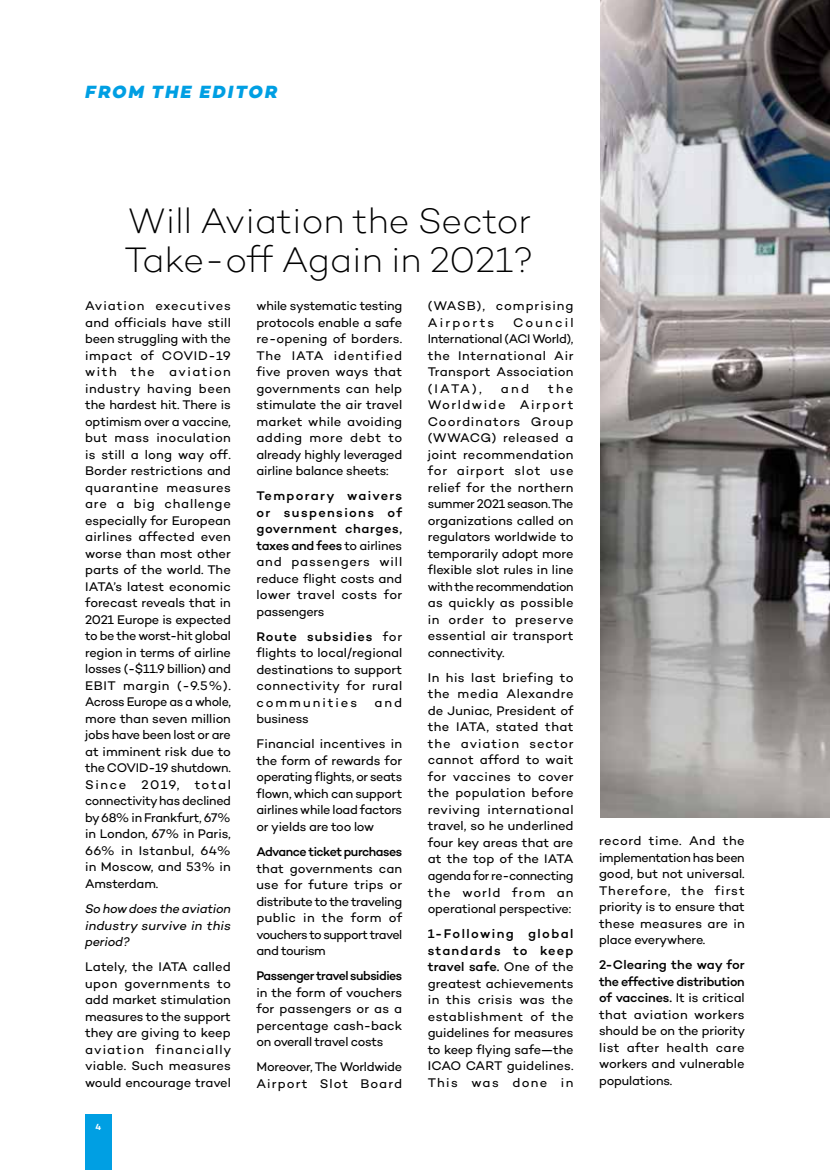
<style>
.page{position:relative;width:830px;height:1170px;background:#fff}
.page>*{position:absolute;margin:0;border:0;box-sizing:border-box;transform-origin:0 0}
.t1{font:200 36px/39px "Campton";letter-spacing:-.01em;color:#000}
.t2{font:italic 800 18px "Campton";letter-spacing:.11em;color:#009fe3}
.t3{font:12.75px/16.5px "Campton";color:#000;text-align:justify}
.t4{font:italic 12.75px/16.5px "Campton";letter-spacing:-.015em;color:#000;text-align:justify}
.t5{font:500 12.75px "Campton";letter-spacing:-.04em;color:#000}
.t6{font:12.75px/16.5px "Campton";letter-spacing:-.02em;color:#000}
.t7{font:12.75px/16.5px "Campton";letter-spacing:.075em;color:#000}
.t8{font:600 9px "Campton";color:#fff}
.s1{font-weight:500}
</style>
<div class="page">
<img style="left:600px;top:0;width:229px;height:817px">
<div style="left:85px;top:1114px;width:27px;height:55px;background:#009fe3"></div>
<h2 class="t2" style="left:85px;top:81px;width:194px">FROM THE EDITOR</h2>
<h1 class="t1" style="left:124px;top:201px;width:411px">Will Aviation the Sector<br>Take-off Again in 2021?</h1>
<p class="t3" style="left:85px;top:297px;width:147px">Aviation executives and officials have still been struggling with the impact of COVID-19 with the aviation industry having been the hardest hit. There is optimism over a vaccine, but mass inoculation is still a long way off.<br>Border restrictions and quarantine measures are a big challenge especially for European airlines affected even worse than most other parts of the world. The IATA’s latest economic forecast reveals that in 2021 Europe is expected to be the worst-hit global region in terms of airline losses (-$11.9 billion) and EBIT margin (-9.5%).<br>Across Europe as a whole, more than seven million jobs have been lost or are at imminent risk due to the COVID-19 shutdown.<br>Since 2019, total connectivity has declined by 68% in Frankfurt, 67% in London, 67% in Paris, 66% in Istanbul, 64% in Moscow, and 53% in Amsterdam.</p>
<p class="t4" style="left:85px;top:900px;width:147px">So how does the aviation industry survive in this period?</p>
<p class="t3" style="left:85px;top:958px;width:148px">Lately, the IATA called upon governments to add market stimulation measures to the support they are giving to keep aviation financially viable. Such measures would encourage travel</p>
<p class="t7" style="left:427px;top:297px;width:147px">(WASB), comprising<br>Airports</p>
<p class="t3" style="left:256px;top:297px;width:147px">while systematic testing protocols enable a safe re-opening of borders.<br>The IATA identified five proven ways that governments can help stimulate the air travel market while avoiding adding more debt to already highly leveraged airline balance sheets:</p>
<p class="t3" style="left:256px;top:487px;width:147px"><span class="s1">Temporary waivers or suspensions of government charges, taxes and fees</span> to airlines and passengers will reduce flight costs and lower travel costs for passengers</p>
<p class="t3" style="left:256px;top:628px;width:147px"><span class="s1">Route subsidies</span> for flights to local/regional destinations to support connectivity for rural communities</p>
<p class="t3" style="left:427px;top:314px;width:147px;text-indent:85px">Council International (ACI World), the International Air Transport Association (IATA),</p>
<p class="t3" style="left:427px;top:380px;width:147px;text-indent:120px">the Worldwide Airport Coordinators Group (WWACG) released a joint recommendation for airport slot use relief for the northern summer 2021 season. The organizations called on regulators worldwide to temporarily adopt more flexible slot rules in line with the recommendation as quickly as possible in order to preserve essential air transport connectivity.</p>
<p class="t3" style="left:427px;top:669px;width:147px">In his last briefing to the media Alexandre de Juniac, President of the IATA, stated that the aviation sector cannot afford to wait for vaccines to cover the population before reviving international travel, so he underlined four key areas that are at the top of the IATA agenda for re-connecting the world from an operational perspective:</p>
<p class="t3" style="left:427px;top:925px;width:147px"><span class="s1">1-Following global standards to keep travel safe.</span> One of the greatest achievements in this crisis was the establishment of the guidelines for measures to keep flying safe—the ICAO CART guidelines.<br>This was done in</p>
<p class="t3" style="left:500px;top:380px;width:30px">and</p>
<p class="t3" style="left:374px;top:694px;width:29px">and</p>
<p class="t3" style="left:256px;top:706px;width:147px;line-height:25px">business<br>Financial incentives in</p>
<p class="t3" style="left:256px;top:752px;width:147px">the form of rewards for operating flights, or seats flown, which can support airlines while load factors or yields are too low</p>
<p class="t5" style="left:256px;top:843px;width:147px">Advance ticket purchases</p>
<p class="t3" style="left:256px;top:859px;width:147px">that governments can use for future trips or distribute to the traveling public in the form of vouchers to support travel and tourism</p>
<p class="t5" style="left:256px;top:967px;width:147px">Passenger travel subsidies</p>
<p class="t3" style="left:256px;top:983px;width:147px">in the form of vouchers for passengers or as a percentage cash-back on overall travel costs</p>
<p class="t6" style="left:256px;top:1058px;width:147px">Moreover, The Worldwide<br>Airport Slot Board</p>
<p class="t8" style="left:96px;top:1120px;width:7px">4</p>
<p class="t3" style="left:598px;top:832px;width:147px">record time. And the implementation has been good, but not universal.<br>Therefore, the first priority is to ensure that these measures are in place everywhere.</p>
<p class="t3" style="left:598px;top:956px;width:148px"><span class="s1">2-Clearing the way for the effective distribution of vaccines.</span> It is critical that aviation workers should be on the priority list after health care workers and vulnerable populations.</p>
</div>
